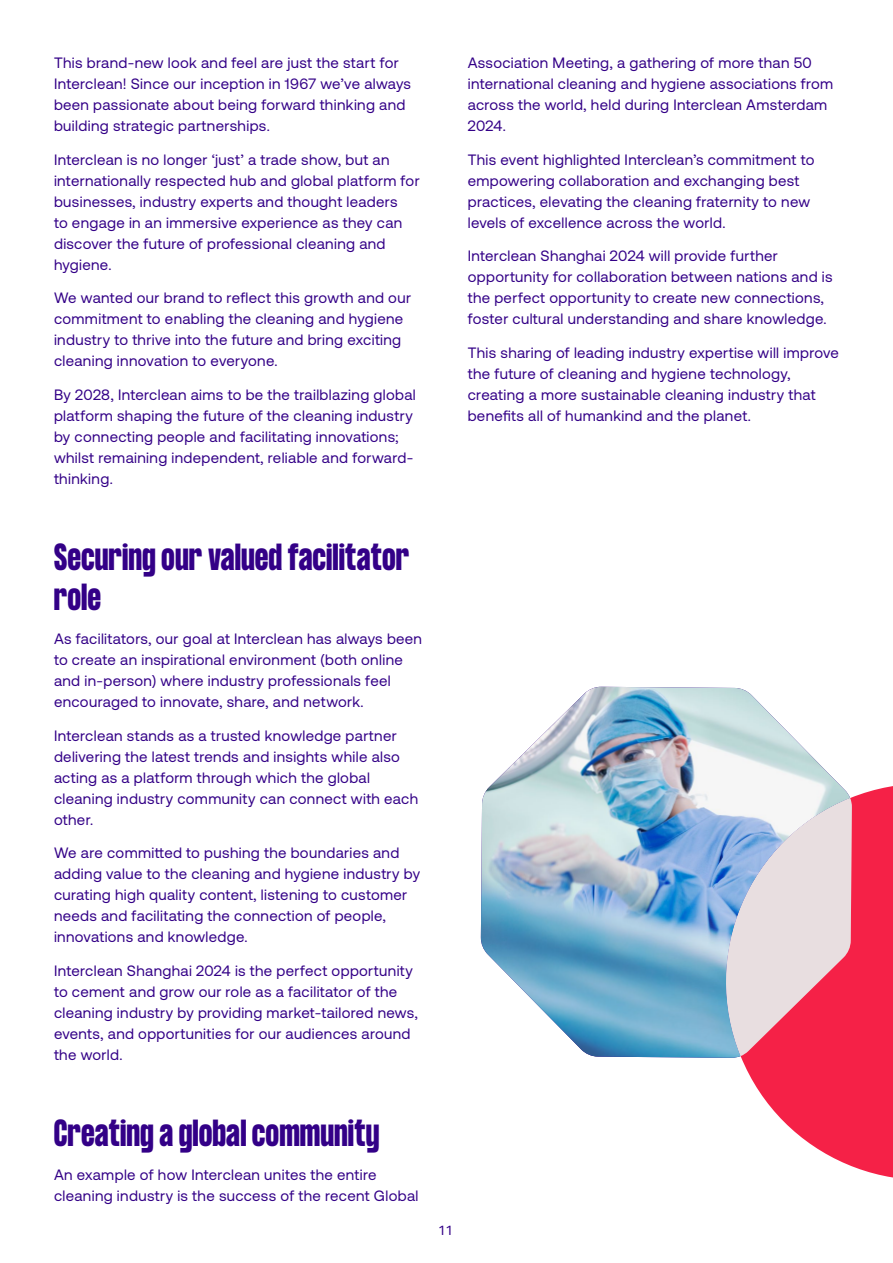
<style>
.page{position:relative;width:893px;height:1263px;background:#fff}
.page>*{position:absolute;margin:0;border:0;box-sizing:border-box;transform-origin:0 0}
.t1{font:700 33px/39.6px "Formula Condensed";letter-spacing:.02em;color:#330087}
.t2{font:15px/21px "Aeonik";letter-spacing:.025em;color:#330087}
.t3{font:13.5px "FS Albert Pro";color:#330087}
</style>
<div class="page">
<img style="left:481px;top:687px;width:332px;height:371px">
<svg style="left:700px;top:798px;width:41px;height:258px;background:#95b9dc"></svg>
<svg style="left:741px;top:757px;width:152px;height:421px"></svg>
<p class="t2" style="left:54px;top:52px;width:359px">This brand-new look and feel are just the start for Interclean! Since our inception in 1967 we’ve always been passionate about being forward thinking and building strategic partnerships.</p>
<p class="t2" style="left:54px;top:149px;width:367px">Interclean is no longer ‘just’ a trade show, but an internationally respected hub and global platform for businesses, industry experts and thought leaders<br>to engage in an immersive experience as they can discover the future of professional cleaning and hygiene.</p>
<p class="t2" style="left:54px;top:288px;width:358px">We wanted our brand to reflect this growth and our commitment to enabling the cleaning and hygiene industry to thrive into the future and bring exciting cleaning innovation to everyone.</p>
<p class="t2" style="left:54px;top:385px;width:363px">By 2028, Interclean aims to be the trailblazing global platform shaping the future of the cleaning industry by connecting people and facilitating innovations; whilst remaining independent, reliable and forward&shy;thinking.</p>
<h1 class="t1" style="left:54px;top:539px;width:357px">Securing our valued facilitator role</h1>
<p class="t2" style="left:54px;top:628px;width:370px">As facilitators, our goal at Interclean has always been to create an inspirational environment (both online and in-person) where industry professionals feel encouraged to innovate, share, and network.</p>
<p class="t2" style="left:54px;top:725px;width:366px">Interclean stands as a trusted knowledge partner delivering the latest trends and insights while also acting as a platform through which the global cleaning industry community can connect with each other.</p>
<p class="t2" style="left:54px;top:843px;width:368px">We are committed to pushing the boundaries and adding value to the cleaning and hygiene industry by curating high quality content, listening to customer needs and facilitating the connection of people, innovations and knowledge.</p>
<p class="t2" style="left:54px;top:960px;width:365px">Interclean Shanghai 2024 is the perfect opportunity to cement and grow our role as a facilitator of the cleaning industry by providing market-tailored news, events, and opportunities for our audiences around the world.</p>
<p class="t2" style="left:468px;top:52px;width:367px">Association Meeting, a gathering of more than 50 international cleaning and hygiene associations from across the world, held during Interclean Amsterdam 2024.</p>
<p class="t2" style="left:468px;top:149px;width:348px">This event highlighted Interclean’s commitment to empowering collaboration and exchanging best practices, elevating the cleaning fraternity to new levels of excellence across the world.</p>
<p class="t2" style="left:468px;top:246px;width:366px">Interclean Shanghai 2024 will provide further opportunity for collaboration between nations and is the perfect opportunity to create new connections, foster cultural understanding and share knowledge.</p>
<p class="t2" style="left:468px;top:343px;width:373px">This sharing of leading industry expertise will improve the future of cleaning and hygiene technology, creating a more sustainable cleaning industry that benefits all of humankind and the planet.</p>
<h1 class="t1" style="left:54px;top:1115px;width:327px">Creating a global community</h1>
<p class="t2" style="left:54px;top:1164px;width:366px">An example of how Interclean unites the entire cleaning industry is the success of the recent Global</p>
<p class="t3" style="left:438px;top:1221px;width:16px">11</p>
</div>
